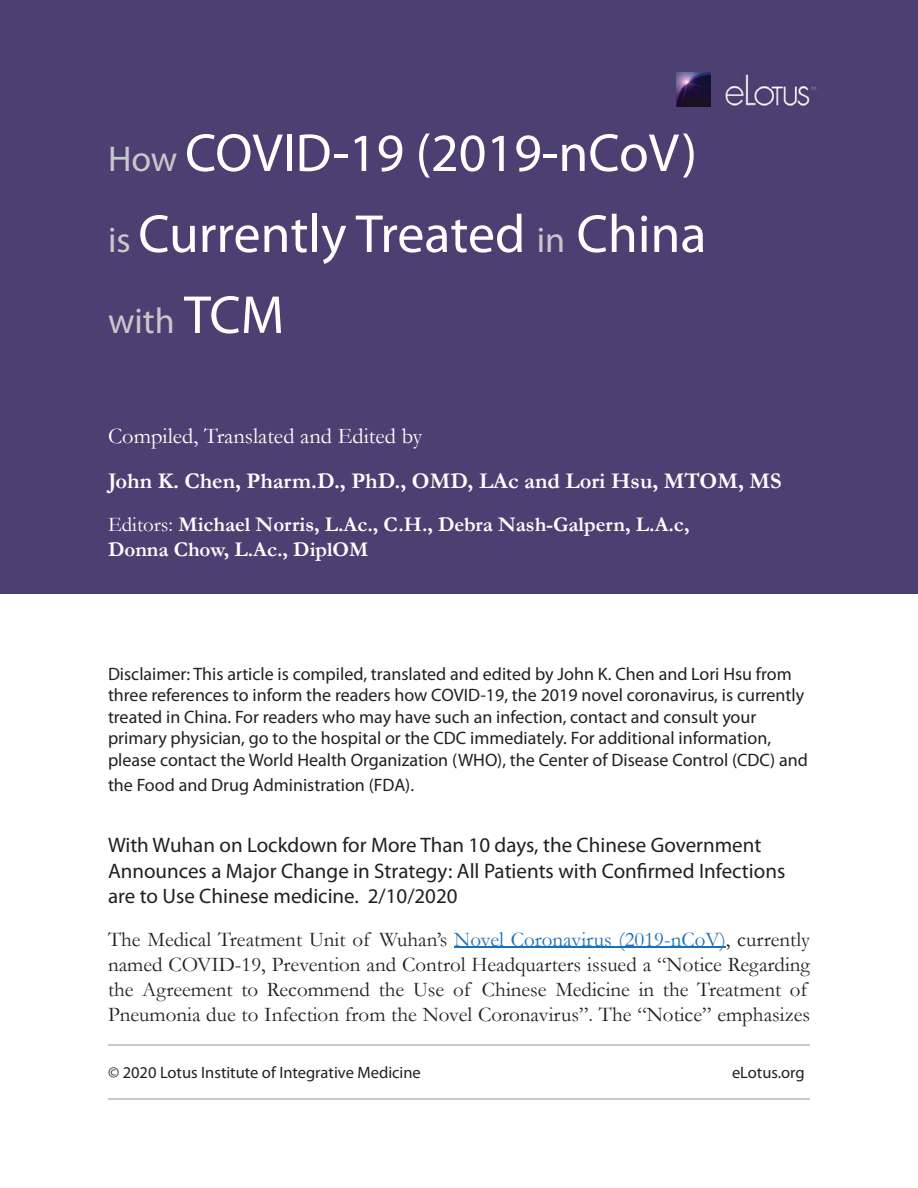
<style>
.page{position:relative;width:918px;height:1188px;background:#fff}
.page>*{position:absolute;margin:0;border:0;box-sizing:border-box;transform-origin:0 0}
.t1{font:54px/81px "Myriad Pro";color:#fff}
.t2{font:36px "Myriad Pro";color:#c6c8ca}
.t3{font:700 22.5px "Garamond";color:#fff}
.t4{font:22.5px "Garamond";color:#fff}
.t5{font:21px/25.2px "Garamond";color:#231f20}
.t6{font:21px/25.2px "Myriad Pro";color:#231f20}
.t7{font:700 21px/25.2px "Garamond";color:#fff}
.t8{font:18px/21.6px "Myriad Pro";color:#231f20}
.t9{font:16.5px "Myriad Pro";color:#231f20}
.s1{font-size:36px;color:#c6c8ca}
.s2{font-size:54px;color:#fff}
.s3{font-weight:400}
.s4{color:#1970b9}
</style>
<div class="page">
<hr style="left:108px;top:1044px;width:702px;height:2px;background:#c6c8ca">
<hr style="left:108px;top:1098px;width:702px;height:2px;background:#c6c8ca">
<div style="left:0;top:0;width:918px;height:594px;background:#4d3f71"></div>
<img style="left:696px;top:72px;width:121px;height:35px">
<img style="left:676px;top:73px;width:34px;height:33px">
<hr style="left:454px;top:947px;width:272px;height:1px;background:#1970b9">
<h1 class="t1" style="left:108px;top:116px;width:600px"><span class="s1">How</span> COVID-19 (2019-nCoV) <span class="s1">is</span> Currently Treated <span class="s1">in</span> China</h1>
<h2 class="t2" style="left:108px;top:307px;width:178px">with <span class="s2">TCM</span></h2>
<p class="t4" style="left:108px;top:423px;width:316px">Compiled, Translated and Edited by</p>
<p class="t3" style="left:108px;top:468px;width:675px">John K. Chen, Pharm.D., PhD., OMD, LAc and Lori Hsu, MTOM, MS</p>
<p class="t7" style="left:108px;top:512px;width:583px"><span class="s3">Editors:</span> Michael Norris, L.Ac., C.H., Debra Nash-Galpern, L.A.c,<br>Donna Chow, L.Ac., DiplOM</p>
<p class="t8" style="left:108px;top:664px;width:701px">Disclaimer: This article is compiled, translated and edited by John K. Chen and Lori Hsu from three references to inform the readers how COVID-19, the 2019 novel coronavirus, is currently treated in China. For readers who may have such an infection, contact and consult your primary physician, go to the hospital or the CDC immediately. For additional information, please contact the World Health Organization (WHO), the Center of Disease Control (CDC) and</p>
<p class="t8" style="left:108px;top:775px;width:308px">the Food and Drug Administration (FDA).</p>
<p class="t6" style="left:108px;top:834px;width:679px">With Wuhan on Lockdown for More Than 10 days, the Chinese Government<br>Announces a Major Change in Strategy: All Patients with Confirmed Infections are to Use Chinese medicine. 2/10/2020</p>
<p class="t5" style="left:108px;top:927px;width:704px">The Medical Treatment Unit of Wuhan’s <span class="s4">Novel Coronavirus (2019-nCoV)</span>, currently named COVID-19, Prevention and Control Headquarters issued a “Notice Regarding the Agreement to Recommend the Use of Chinese Medicine in the Treatment of Pneumonia due to Infection from the Novel Coronavirus”. The “Notice” emphasizes</p>
<p class="t9" style="left:108px;top:1066px;width:314px">© 2020 Lotus Institute of Integrative Medicine</p>
<p class="t9" style="left:732px;top:1066px;width:74px">eLotus.org</p>
</div>
